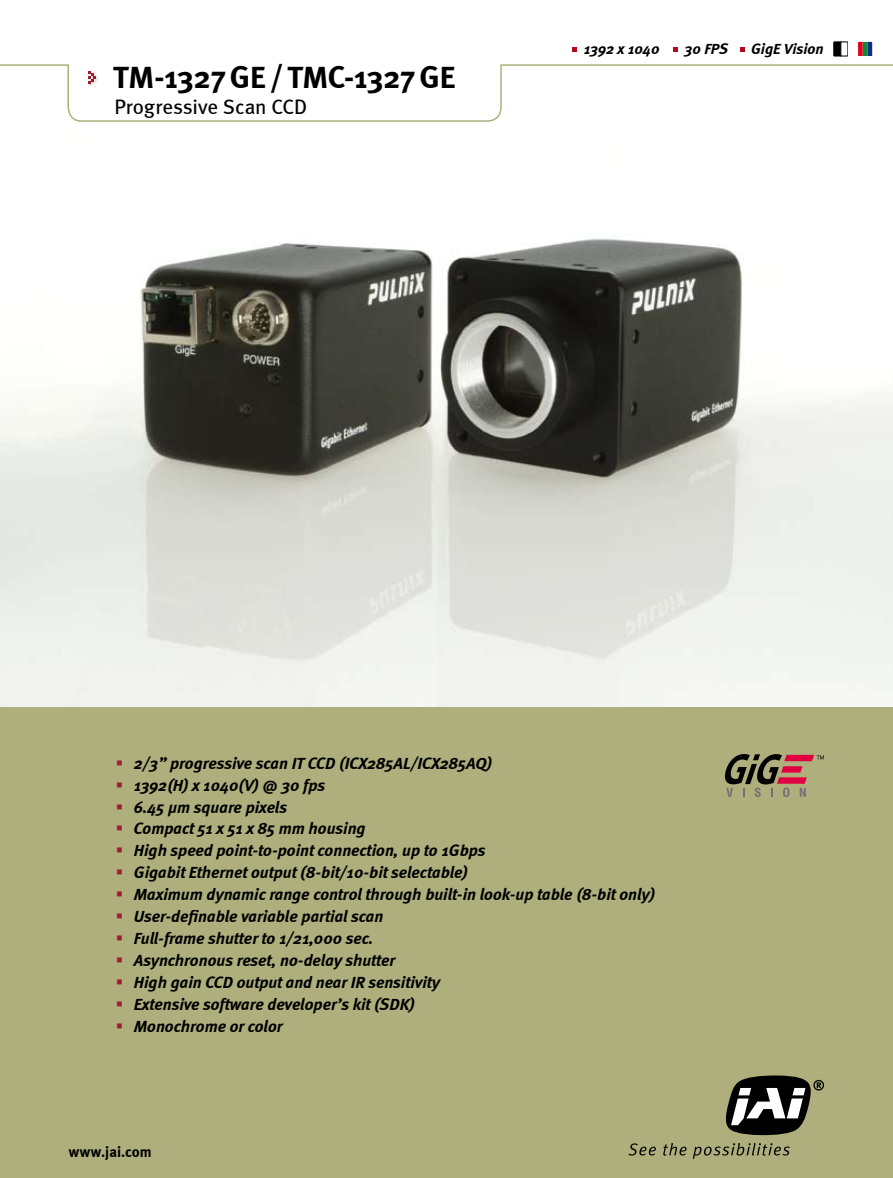
<style>
.page{position:relative;width:893px;height:1178px;background:#fff}
.page>*{position:absolute;margin:0;border:0;box-sizing:border-box;transform-origin:0 0}
.t1{font:700 31.5px "Meta";letter-spacing:-.01em;color:#000}
.t2{font:21px "Meta";letter-spacing:-.01em;color:#000}
.t3{font:italic 700 16.5px/21.9px "Meta";color:#000}
.t4{font:16.5px/21.9px "Wingdings";color:#9f1d2f;text-align:justify}
.t5{font:italic 700 15px "Meta";color:#000}
.t6{font:700 15px "Meta";color:#000}
</style>
<div class="page">
<svg style="left:0;top:64px;width:893px;height:58px"></svg>
<div style="left:0;top:707px;width:893px;height:471px;background:#aeaf7d"></div>
<div style="left:86px;top:69px;width:9px;height:9px;background:#fbfbfb"></div>
<div style="left:86px;top:80px;width:9px;height:9px;background:#fefefe"></div>
<div style="left:88px;top:77px;width:10px;height:9px;background:#000;opacity:.2"></div>
<div style="left:88px;top:72px;width:10px;height:9px;background:#fefefe"></div>
<div style="left:91px;top:74px;width:10px;height:9px;background:#000;opacity:.2"></div>
<div style="left:86px;top:74px;width:9px;height:9px;background:#fdfdfd"></div>
<svg style="left:88px;top:71px;width:8px;height:13px"></svg>
<svg style="left:725px;top:1075px;width:99px;height:60px"></svg>
<svg style="left:628px;top:1143px;width:28px;height:12px"></svg>
<svg style="left:663px;top:1143px;width:24px;height:12px"></svg>
<svg style="left:693px;top:1143px;width:97px;height:16px"></svg>
<svg style="left:834px;top:42px;width:14px;height:14px"></svg>
<svg style="left:858px;top:42px;width:14px;height:14px"></svg>
<img style="left:0;top:238px;width:893px;height:469px">
<svg style="left:111px;top:64px;width:347px;height:58px"></svg>
<svg style="left:740px;top:47px;width:5px;height:4px"></svg>
<svg style="left:674px;top:47px;width:4px;height:4px"></svg>
<svg style="left:572px;top:47px;width:5px;height:4px"></svg>
<svg style="left:725px;top:754px;width:99px;height:43px"></svg>
<h1 class="t1" style="left:113px;top:58px;width:344px">TM-1327 GE / TMC-1327 GE</h1>
<p class="t2" style="left:114px;top:94px;width:194px">Progressive Scan CCD</p>
<p class="t5" style="left:584px;top:40px;width:77px">1392 x 1040</p>
<p class="t5" style="left:685px;top:40px;width:45px">30 FPS</p>
<p class="t5" style="left:751px;top:40px;width:74px">GigE Vision</p>
<p class="t4" style="left:116px;top:752px;width:9px">▪ ▪ ▪ ▪ ▪ ▪ ▪ ▪ ▪ ▪ ▪ ▪ ▪</p>
<p class="t3" style="left:134px;top:752px;width:523px">2/3” progressive scan IT CCD (ICX285AL/ICX285AQ)<br>1392(H) x 1040(V) @ 30 fps<br>6.45 μm square pixels<br>Compact 51 x 51 x 85 mm housing<br>High speed point-to-point connection, up to 1Gbps<br>Gigabit Ethernet output (8-bit/10-bit selectable)<br>Maximum dynamic range control through built-in look-up table (8-bit only)<br>User-definable variable partial scan<br>Full-frame shutter to 1/21,000 sec.<br>Asynchronous reset, no-delay shutter<br>High gain CCD output and near IR sensitivity<br>Extensive software developer’s kit (SDK)<br>Monochrome or color</p>
<p class="t6" style="left:69px;top:1142px;width:85px">www.jai.com</p>
</div>
